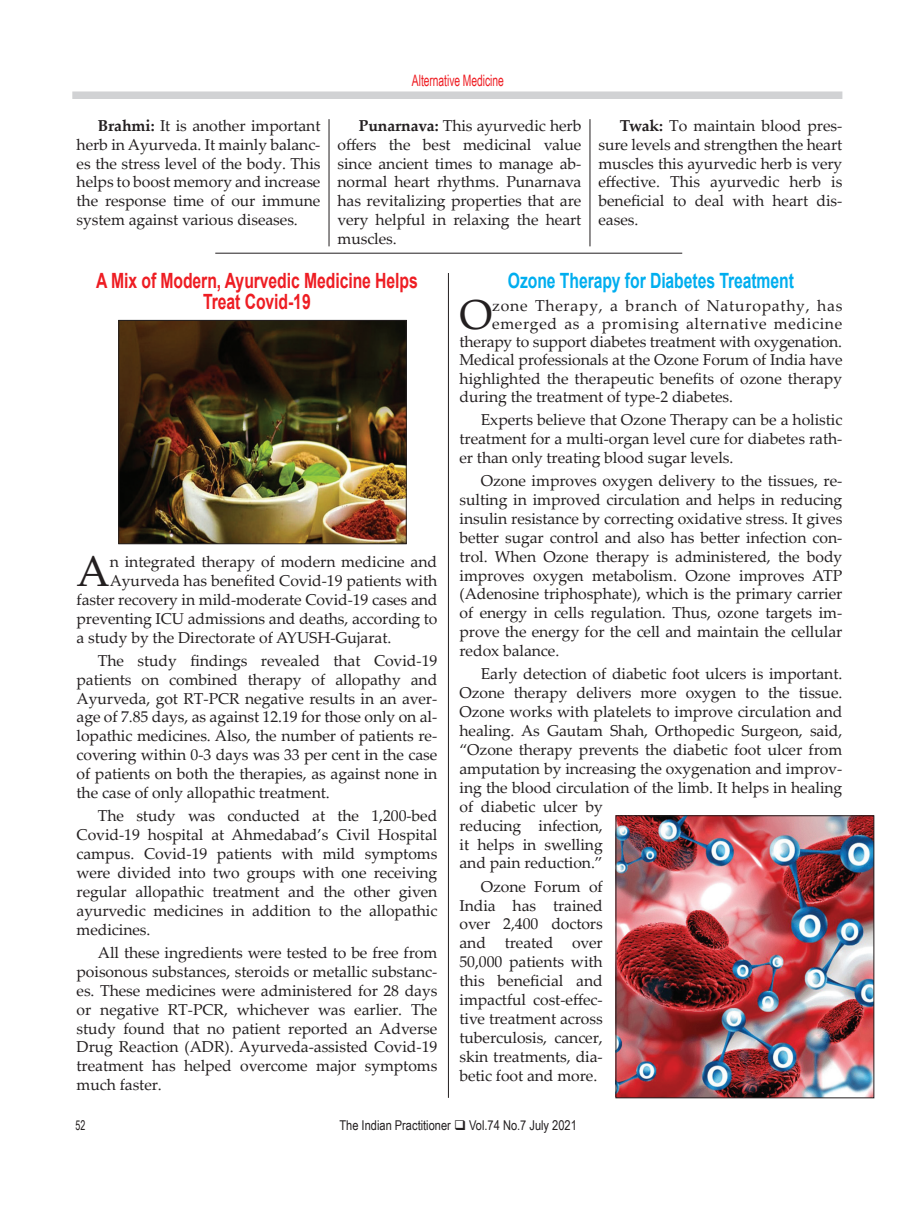
<style>
.page{position:relative;width:919px;height:1217px;background:#fff}
.page>*{position:absolute;margin:0;border:0;box-sizing:border-box;transform-origin:0 0}
.Body_text{font:42.9px "Palatino Linotype";color:#231f20}
.Body_text-2{font:41.85px "Palatino Linotype";color:#231f20}
.Subhead{font:700 21px/21px "Arial";letter-spacing:-.005em;color:#ee1d23;text-align:center;scale:.75 1}
.Subhead-2{font:700 21px "Arial";letter-spacing:-.005em;color:#00aeef;scale:.75 1}
.Indent_Paragraph{font:15.75px/18.9px "Palatino Linotype";letter-spacing:-.005em;color:#231f20;text-align:justify}
.Body_text-3{font:15.75px "Palatino Linotype";letter-spacing:-.005em;color:#231f20}
.Body_text-4{font:15.75px "Palatino Linotype";letter-spacing:.04em;color:#231f20}
.Body_text-5{font:15.75px "Palatino Linotype";letter-spacing:.045em;color:#231f20}
.t1{font:15.75px "Arial Narrow";letter-spacing:-.005em;color:#ee1d23;scale:.8 1}
.Body_Text{font:13.5px "Arial Narrow";color:#231f20}
.Body_Text-2{font:13.5px "Arial Narrow";color:#231f20;scale:.8 1}
.s1{font-weight:700}
</style>
<div class="page">
<div style="left:72px;top:91px;width:770px;height:8px;background:#d1d2d4"></div>
<img style="left:120px;top:322px;width:284px;height:220px">
<div style="left:118px;top:320px;width:288px;height:224px;border:1px solid #231f20"></div>
<img style="left:617px;top:817px;width:255px;height:278px">
<div style="left:615px;top:815px;width:259px;height:282px;border:1px solid #231f20"></div>
<hr style="left:448px;top:273px;width:1px;height:824px;background:#231f20">
<hr style="left:215px;top:253px;width:467px;height:1px;background:#231f20">
<hr style="left:589px;top:119px;width:1px;height:127px;background:#231f20">
<hr style="left:328px;top:119px;width:1px;height:127px;background:#231f20">
<p class="t1" style="left:412px;top:68px;width:116px">Alternative Medicine</p>
<p class="Indent_Paragraph" style="left:77px;top:115px;width:245px;text-indent:21px"><span class="s1">Brahmi:</span> It is another important herb in Ayurveda. It mainly balanc&shy;es the stress level of the body. This helps to boost memory and increase the response time of our immune system against various diseases.</p>
<p class="Indent_Paragraph" style="left:337px;top:115px;width:245px;text-indent:21px"><span class="s1">Punarnava:</span> This ayurvedic herb offers the best medicinal value since ancient times to manage ab&shy;normal heart rhythms. Punarnava has revitalizing properties that are very helpful in relaxing the heart muscles.</p>
<p class="Indent_Paragraph" style="left:598px;top:115px;width:245px;text-indent:21px"><span class="s1">Twak:</span> To maintain blood pres&shy;sure levels and strengthen the heart muscles this ayurvedic herb is very effective. This ayurvedic herb is beneficial to deal with heart dis&shy;eases.</p>
<p class="Subhead" style="left:96px;top:270px;width:430px">A Mix of Modern, Ayurvedic Medicine Helps<br>Treat Covid-19</p>
<p class="Subhead-2" style="left:508px;top:266px;width:383px">Ozone Therapy for Diabetes Treatment</p>
<p class="Body_text-2" style="left:459px;top:285px;width:34px">O</p>
<p class="Body_text-5" style="left:492px;top:294px;width:351px">zone Therapy, a branch of Naturopathy, has</p>
<p class="Body_text-4" style="left:492px;top:312px;width:351px">emerged as a promising alternative medicine</p>
<p class="Body_text-3" style="left:459px;top:330px;width:384px">therapy to support diabetes treatment with oxygenation.</p>
<p class="Body_text-3" style="left:459px;top:349px;width:384px">Medical professionals at the Ozone Forum of India have</p>
<p class="Body_text-3" style="left:459px;top:367px;width:384px">highlighted the therapeutic benefits of ozone therapy</p>
<p class="Body_text-3" style="left:459px;top:385px;width:275px">during the treatment of type-2 diabetes.</p>
<p class="Indent_Paragraph" style="left:459px;top:409px;width:384px;text-indent:21px">Experts believe that Ozone Therapy can be a holistic treatment for a multi-organ level cure for diabetes rath&shy;er than only treating blood sugar levels.</p>
<p class="Indent_Paragraph" style="left:459px;top:470px;width:384px;text-indent:21px">Ozone improves oxygen delivery to the tissues, re&shy;sulting in improved circulation and helps in reducing insulin resistance by correcting oxidative stress. It gives better sugar control and also has better infection con&shy;trol. When Ozone therapy is administered, the body improves oxygen metabolism. Ozone improves ATP (Adenosine triphosphate), which is the primary carrier of energy in cells regulation. Thus, ozone targets im&shy;prove the energy for the cell and maintain the cellular redox balance.</p>
<p class="Indent_Paragraph" style="left:459px;top:663px;width:384px;text-align:left;text-indent:21px">Early detection of diabetic foot ulcers is important.<br>Ozone therapy delivers more oxygen to the tissue.<br>Ozone works with platelets to improve circulation and healing. As Gautam Shah, Orthopedic Surgeon, said, “Ozone therapy prevents the diabetic foot ulcer from amputation by increasing the oxygenation and improv&shy;ing the blood circulation of the limb. It helps in healing of diabetic ulcer by<br>reducing infection,<br>it helps in swelling<br>and pain reduction.”</p>
<p class="Indent_Paragraph" style="left:459px;top:876px;width:145px;text-indent:21px">Ozone Forum of India has trained over 2,400 doctors and treated over 50,000 patients with this beneficial and impactful cost-effec&shy;tive treatment across tuberculosis, cancer, skin treatments, dia&shy;betic foot and more.</p>
<p class="Body_text" style="left:77px;top:540px;width:35px">A</p>
<p class="Body_text-3" style="left:110px;top:550px;width:329px">n integrated therapy of modern medicine and</p>
<p class="Body_text-3" style="left:110px;top:569px;width:329px">Ayurveda has benefited Covid-19 patients with</p>
<p class="Body_text-3" style="left:77px;top:588px;width:362px">faster recovery in mild-moderate Covid-19 cases and</p>
<p class="Body_text-3" style="left:77px;top:607px;width:362px">preventing ICU admissions and deaths, according to</p>
<p class="Body_text-3" style="left:77px;top:625px;width:316px">a study by the Directorate of AYUSH-Gujarat.</p>
<p class="Indent_Paragraph" style="left:77px;top:650px;width:362px;text-indent:21px">The study findings revealed that Covid-19 patients on combined therapy of allopathy and Ayurveda, got RT-PCR negative results in an aver&shy;age of 7.85 days, as against 12.19 for those only on al&shy;lopathic medicines. Also, the number of patients re&shy;covering within 0-3 days was 33 per cent in the case of patients on both the therapies, as against none in the case of only allopathic treatment.</p>
<p class="Indent_Paragraph" style="left:77px;top:805px;width:362px;text-indent:21px">The study was conducted at the 1,200-bed Covid-19 hospital at Ahmedabad’s Civil Hospital campus. Covid-19 patients with mild symptoms were divided into two groups with one receiving regular allopathic treatment and the other given ayurvedic medicines in addition to the allopathic medicines.</p>
<p class="Indent_Paragraph" style="left:77px;top:942px;width:362px;text-indent:21px">All these ingredients were tested to be free from poisonous substances, steroids or metallic substanc&shy;es. These medicines were administered for 28 days or negative RT-PCR, whichever was earlier. The study found that no patient reported an Adverse Drug Reaction (ADR). Ayurveda-assisted Covid-19 treatment has helped overcome major symptoms much faster.</p>
<p class="Body_Text-2" style="left:75px;top:1114px;width:14px">52</p>
<p class="Body_Text" style="left:339px;top:1114px;width:239px">The Indian Practitioner ❑ Vol.74 No.7 July 2021</p>
</div>
